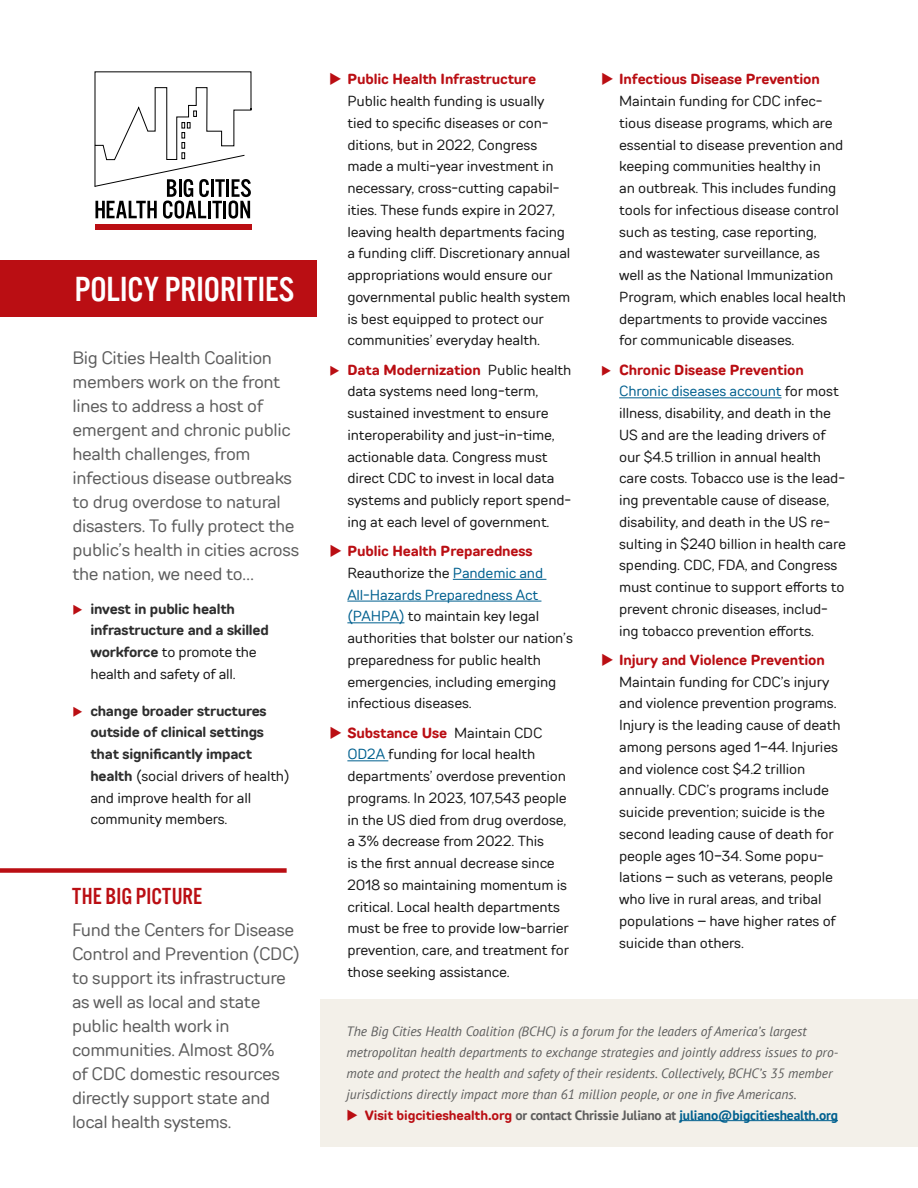
<style>
.page{position:relative;width:918px;height:1188px;background:#fff}
.page>*{position:absolute;margin:0;border:0;box-sizing:border-box;transform-origin:0 0}
.t1{font:36px "U.S.101";color:#fff}
.t2{font:24px "U.S.101";color:#ba0e13}
.t3{font:18px/24px "TT Rounds Neue";letter-spacing:-.02em;color:#5d5d5d}
.t4{font:14.7px/21.8px "TT Rounds Neue";letter-spacing:-.01em;color:#171717}
.t5{font:700 14.7px/21.8px "TT Rounds Neue";letter-spacing:-.015em;color:#2e2e2e}
.t6{font:italic 13.5px/21px "PT Sans";color:#5d5d5d}
.t7{font:700 13.5px "PT Sans";letter-spacing:-.01em;color:#00608f}
.s1{color:#ba0e13}
.s2{font-weight:400;color:#171717}
.s3{font-weight:700;color:#ba0e13}
.s4{color:#00608f}
.s5{font-family:"TT Rounds Neue";color:#ba0e13}
.s6{color:#5d5d5d}
</style>
<div class="page">
<div style="left:95px;top:225px;width:156px;height:5px;background:#ba0e13"></div>
<svg style="left:94px;top:71px;width:158px;height:148px"></svg>
<hr style="left:95px;top:146px;width:1px;height:41px;background:#000">
<div style="left:0;top:260px;width:317px;height:57px;background:#ba0e13"></div>
<div style="left:0;top:868px;width:287px;height:5px;background:#ba0e13"></div>
<hr style="left:453px;top:579px;width:93px;height:1px;background:#00608f">
<hr style="left:347px;top:601px;width:194px;height:1px;background:#00608f">
<hr style="left:347px;top:622px;width:57px;height:1px;background:#00608f">
<hr style="left:347px;top:760px;width:41px;height:1px;background:#00608f">
<hr style="left:619px;top:397px;width:163px;height:1px;background:#00608f">
<div style="left:320px;top:999px;width:598px;height:148px;background:#f3f0e9"></div>
<hr style="left:679px;top:1120px;width:159px;height:1px;background:#00608f">
<h1 class="t1" style="left:75px;top:270px;width:221px">POLICY PRIORITIES</h1>
<p class="t3" style="left:72px;top:345px;width:228px">Big Cities Health Coalition members work on the front lines to address a host of emergent and chronic public health challenges, from infectious disease outbreaks to drug overdose to natural disasters. To fully protect the public’s health in cities across the nation, we need to...</p>
<p class="t5" style="left:90px;top:598px;width:180px;text-indent:-18px"><span class="s1">◆</span> invest in public health infrastructure and a skilled workforce <span class="s2">to promote the health and safety of all.</span></p>
<p class="t5" style="left:90px;top:700px;width:201px;text-indent:-18px"><span class="s1">◆</span> change broader structures outside of clinical settings that significantly impact health <span class="s2">(social drivers of health) and improve health for all community members.</span></p>
<h2 class="t2" style="left:72px;top:884px;width:132px">THE BIG PICTURE</h2>
<p class="t3" style="left:72px;top:917px;width:230px">Fund the Centers for Disease<br>Control and Prevention (CDC) to support its infrastructure as well as local and state public health work in communities. Almost 80%<br>of CDC domestic resources directly support state and local health systems.</p>
<p class="t4" style="left:347px;top:68px;width:225px;text-indent:-18px"><span class="s1">◆</span> <span class="s3">Public Health Infrastructure </span>Public health funding is usually tied to specific diseases or con&shy;ditions, but in 2022, Congress made a multi-year investment in necessary, cross-cutting capabil&shy;ities. These funds expire in 2027, leaving health departments facing a funding cliff. Discretionary annual appropriations would ensure our governmental public health system is best equipped to protect our communities’ everyday health.</p>
<p class="t4" style="left:347px;top:358px;width:225px;text-indent:-18px"><span class="s1">◆</span> <span class="s3">Data Modernization</span> Public health data systems need long-term, sustained investment to ensure interoperability and just-in-time, actionable data. Congress must direct CDC to invest in local data systems and publicly report spend&shy;ing at each level of government.</p>
<p class="t4" style="left:347px;top:540px;width:227px;text-indent:-18px"><span class="s1">◆</span> <span class="s3">Public Health Preparedness<br></span>Reauthorize the <span class="s4">Pandemic and<br>All-Hazards Preparedness Act (PAHPA)</span> to maintain key legal authorities that bolster our nation’s preparedness for public health emergencies, including emerging infectious diseases.</p>
<p class="t4" style="left:347px;top:721px;width:223px;text-indent:-18px"><span class="s1">◆</span> <span class="s3">Substance Use</span> Maintain CDC<br><span class="s4">OD2A</span> funding for local health departments’ overdose prevention programs. In 2023, 107,543 people in the US died from drug overdose, a 3% decrease from 2022. This<br>is the first annual decrease since<br>2018 so maintaining momentum is critical. Local health departments must be free to provide low-barrier prevention, care, and treatment for those seeking assistance.</p>
<p class="t4" style="left:619px;top:68px;width:228px;text-indent:-18px"><span class="s1">◆</span> <span class="s3">Infectious Disease Prevention </span>Maintain funding for CDC infec&shy;tious disease programs, which are essential to disease prevention and keeping communities healthy in<br>an outbreak. This includes funding tools for infectious disease control such as testing, case reporting,<br>and wastewater surveillance, as well as the National Immunization Program, which enables local health departments to provide vaccines for communicable diseases.</p>
<p class="t4" style="left:619px;top:358px;width:228px;text-indent:-18px"><span class="s1">◆</span> <span class="s3">Chronic Disease Prevention </span><span class="s4">Chronic diseases account</span> for most illness, disability, and death in the US and are the leading drivers of our $4.5 trillion in annual health care costs. Tobacco use is the lead&shy;ing preventable cause of disease, disability, and death in the US re&shy;sulting in $240 billion in health care spending. CDC, FDA, and Congress must continue to support efforts to prevent chronic diseases, includ&shy;ing tobacco prevention efforts.</p>
<p class="t4" style="left:619px;top:649px;width:223px;text-indent:-18px"><span class="s1">◆</span> <span class="s3">Injury and Violence Prevention<br></span>Maintain funding for CDC’s injury and violence prevention programs.<br>Injury is the leading cause of death among persons aged 1-44. Injuries and violence cost $4.2 trillion annually. CDC’s programs include suicide prevention; suicide is the second leading cause of death for people ages 10-34. Some popu&shy;lations – such as veterans, people who live in rural areas, and tribal populations – have higher rates of suicide than others.</p>
<p class="t6" style="left:347px;top:1020px;width:493px">The Big Cities Health Coalition (BCHC) is a forum for the leaders of America’s largest metropolitan health departments to exchange strategies and jointly address issues to pro&shy;mote and protect the health and safety of their residents. Collectively, BCHC’s 35 member jurisdictions directly impact more than 61 million people, or one in five Americans.</p>
<p class="t7" style="left:347px;top:1106px;width:493px"><span class="s1">◆</span> <span class="s5">Visit bigcitieshealth.org</span> <span class="s6">or contact Chrissie Juliano at</span> juliano@bigcitieshealth.org</p>
</div>
